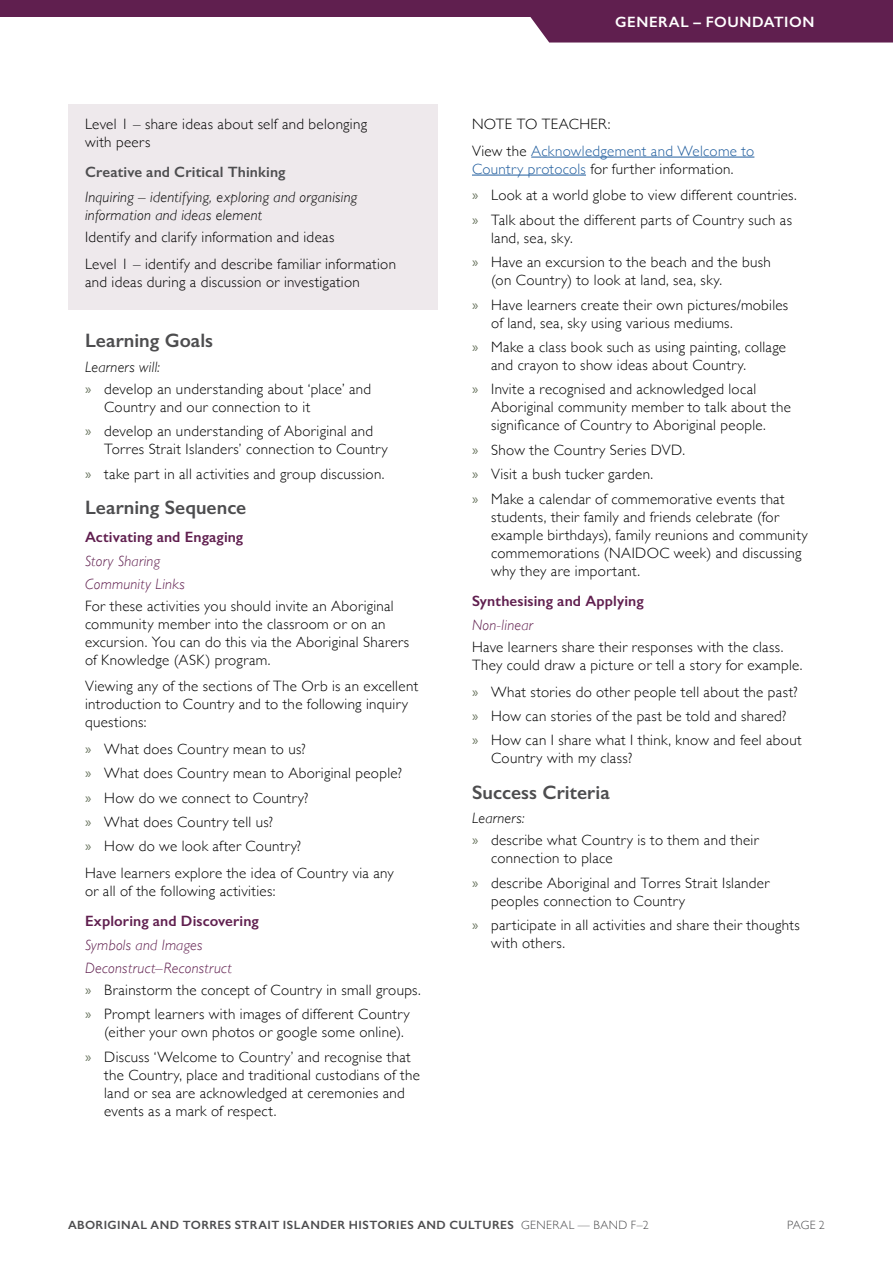
<style>
.page{position:relative;width:893px;height:1263px;background:#fff}
.page>*{position:absolute;margin:0;border:0;box-sizing:border-box;transform-origin:0 0}
.t1{font:600 19.5px "Gill Sans";letter-spacing:.005em;color:#4d4d4f}
.Body{font:300 15px/18px "Gill Sans";letter-spacing:.02em;color:#000}
.H4___Italics{font:italic 300 15px/18px "Gill Sans";letter-spacing:.015em;color:#000}
.Body_LAST{font:300 15px/18px "Gill Sans";letter-spacing:.02em;color:#000}
.H4_-_Control_Colour{font:italic 300 15px "Gill Sans";letter-spacing:.02em;color:#601f4f}
.Body-2{font:300 15px/18px "Gill Sans";letter-spacing:.02em;color:#215e9e}
.H2_-_Colour_Sentence{font:600 15px "Gill Sans";letter-spacing:.01em;color:#601f4f}
.H3_-_Grey_Sentence_C{font:600 15px "Gill Sans";letter-spacing:.01em;color:#4d4d4f}
.t2{font:600 15px "Gill Sans";letter-spacing:.035em;color:#fff}
.t3{font:600 12px "Gill Sans";letter-spacing:.035em;color:#4d4d4f}
.t4{font:300 12px "Gill Sans";color:#4d4d4f}
.s1{font-family:"Myriad Pro";font-weight:400;color:#68735e}
.s2{color:#000}
.s3{font-weight:300}
</style>
<div class="page">
<div style="left:68px;top:105px;width:370px;height:205px;background:#eee9ec"></div>
<div style="left:0;top:0;width:619px;height:16px;background:#601f4f"></div>
<svg style="left:508px;top:0;width:385px;height:43px"></svg>
<hr style="left:531px;top:157px;width:223px;height:1px;background:#215e9e">
<hr style="left:472px;top:175px;width:114px;height:1px;background:#215e9e">
<p class="Body" style="left:85px;top:115px;width:284px">Level 1 – share ideas about self and belonging with peers</p>
<p class="H3_-_Grey_Sentence_C" style="left:85px;top:163px;width:202px">Creative and Critical Thinking</p>
<p class="H4___Italics" style="left:85px;top:188px;width:274px">Inquiring – identifying, exploring and organising information and ideas element</p>
<p class="Body" style="left:85px;top:227px;width:251px">Identify and clarify information and ideas</p>
<p class="Body_LAST" style="left:85px;top:254px;width:312px">Level 1 – identify and describe familiar information and ideas during a discussion or investigation</p>
<h1 class="t1" style="left:85px;top:329px;width:130px">Learning Goals</h1>
<p class="H4___Italics" style="left:85px;top:358px;width:76px">Learners will:</p>
<p class="Body" style="left:104px;top:379px;width:269px;text-indent:-19px"><span class="s1">»</span> develop an understanding about ‘place’ and<br>Country and our connection to it</p>
<p class="Body" style="left:104px;top:422px;width:285px;text-indent:-19px"><span class="s1">»</span> develop an understanding of Aboriginal and<br>Torres Strait Islanders’ connection to Country</p>
<p class="Body" style="left:85px;top:464px;width:301px"><span class="s1">»</span> take part in all activities and group discussion.</p>
<h1 class="t1" style="left:85px;top:496px;width:163px">Learning Sequence</h1>
<p class="H2_-_Colour_Sentence" style="left:85px;top:528px;width:160px">Activating and Engaging</p>
<p class="H4_-_Control_Colour" style="left:85px;top:553px;width:77px">Story Sharing</p>
<p class="H4_-_Control_Colour" style="left:85px;top:575px;width:101px">Community Links</p>
<p class="Body" style="left:85px;top:596px;width:326px">For these activities you should invite an Aboriginal community member into the classroom or on an excursion. You can do this via the Aboriginal Sharers of Knowledge (ASK) program.</p>
<p class="Body" style="left:85px;top:677px;width:335px">Viewing any of the sections of The Orb is an excellent introduction to Country and to the following inquiry questions:</p>
<p class="Body" style="left:85px;top:739px;width:222px"><span class="s1">»</span> What does Country mean to us?</p>
<p class="Body" style="left:85px;top:764px;width:319px"><span class="s1">»</span> What does Country mean to Aboriginal people?</p>
<p class="Body" style="left:85px;top:788px;width:225px"><span class="s1">»</span> How do we connect to Country?</p>
<p class="Body" style="left:85px;top:812px;width:190px"><span class="s1">»</span> What does Country tell us?</p>
<p class="Body" style="left:85px;top:837px;width:218px"><span class="s1">»</span> How do we look after Country?</p>
<p class="Body" style="left:85px;top:863px;width:310px">Have learners explore the idea of Country via any or all of the following activities:</p>
<p class="H2_-_Colour_Sentence" style="left:85px;top:912px;width:175px">Exploring and Discovering</p>
<p class="H4_-_Control_Colour" style="left:85px;top:937px;width:119px">Symbols and Images</p>
<p class="H4_-_Control_Colour" style="left:85px;top:959px;width:148px">Deconstruct–Reconstruct</p>
<p class="Body" style="left:85px;top:980px;width:337px"><span class="s1">»</span> Brainstorm the concept of Country in small groups.</p>
<p class="Body" style="left:104px;top:1004px;width:307px;text-indent:-19px"><span class="s1">»</span> Prompt learners with images of different Country (either your own photos or google some online).</p>
<p class="Body" style="left:104px;top:1047px;width:317px;text-indent:-19px"><span class="s1">»</span> Discuss ‘Welcome to Country’ and recognise that the Country, place and traditional custodians of the land or sea are acknowledged at ceremonies and events as a mark of respect.</p>
<p class="t2" style="left:615px;top:13px;width:201px">GENERAL – FOUNDATION</p>
<p class="Body" style="left:472px;top:115px;width:140px">NOTE TO TEACHER:</p>
<p class="Body-2" style="left:472px;top:141px;width:284px"><span class="s2">View the</span> Acknowledgement and Welcome to<br>Country protocols <span class="s2">for further information.</span></p>
<p class="Body" style="left:472px;top:186px;width:326px"><span class="s1">»</span> Look at a world globe to view different countries.</p>
<p class="Body" style="left:491px;top:210px;width:303px;text-indent:-19px"><span class="s1">»</span> Talk about the different parts of Country such as land, sea, sky.</p>
<p class="Body" style="left:491px;top:253px;width:281px;text-indent:-19px"><span class="s1">»</span> Have an excursion to the beach and the bush (on Country) to look at land, sea, sky.</p>
<p class="Body" style="left:491px;top:295px;width:299px;text-indent:-19px"><span class="s1">»</span> Have learners create their own pictures/mobiles of land, sea, sky using various mediums.</p>
<p class="Body" style="left:491px;top:337px;width:296px;text-indent:-19px"><span class="s1">»</span> Make a class book such as using painting, collage and crayon to show ideas about Country.</p>
<p class="Body" style="left:491px;top:380px;width:301px;text-indent:-19px"><span class="s1">»</span> Invite a recognised and acknowledged local<br>Aboriginal community member to talk about the significance of Country to Aboriginal people.</p>
<p class="Body" style="left:472px;top:440px;width:214px"><span class="s1">»</span> Show the Country Series DVD.</p>
<p class="Body" style="left:472px;top:464px;width:183px"><span class="s1">»</span> Visit a bush tucker garden.</p>
<p class="Body" style="left:491px;top:489px;width:318px;text-indent:-19px"><span class="s1">»</span> Make a calendar of commemorative events that students, their family and friends celebrate (for example birthdays), family reunions and community commemorations (NAIDOC week) and discussing why they are important.</p>
<p class="H2_-_Colour_Sentence" style="left:472px;top:591px;width:173px">Synthesising and Applying</p>
<p class="H4_-_Control_Colour" style="left:472px;top:616px;width:62px">Non-linear</p>
<p class="Body" style="left:472px;top:637px;width:332px">Have learners share their responses with the class.<br>They could draw a picture or tell a story for example.</p>
<p class="Body" style="left:472px;top:682px;width:327px"><span class="s1">»</span> What stories do other people tell about the past?</p>
<p class="Body" style="left:472px;top:706px;width:316px"><span class="s1">»</span> How can stories of the past be told and shared?</p>
<p class="Body" style="left:491px;top:731px;width:312px;text-indent:-19px"><span class="s1">»</span> How can I share what I think, know and feel about<br>Country with my class?</p>
<h1 class="t1" style="left:472px;top:780px;width:139px">Success Criteria</h1>
<p class="H4___Italics" style="left:472px;top:809px;width:54px">Learners:</p>
<p class="Body" style="left:491px;top:831px;width:269px;text-indent:-19px"><span class="s1">»</span> describe what Country is to them and their connection to place</p>
<p class="Body" style="left:491px;top:873px;width:280px;text-indent:-19px"><span class="s1">»</span> describe Aboriginal and Torres Strait Islander peoples connection to Country</p>
<p class="Body" style="left:491px;top:915px;width:310px;text-indent:-19px"><span class="s1">»</span> participate in all activities and share their thoughts with others.</p>
<p class="t3" style="left:68px;top:1218px;width:582px">ABORIGINAL AND TORRES STRAIT ISLANDER HISTORIES AND CULTURES <span class="s3">GENERAL — BAND F–2</span></p>
<p class="t4" style="left:787px;top:1216px;width:39px">PAGE 2</p>
</div>
